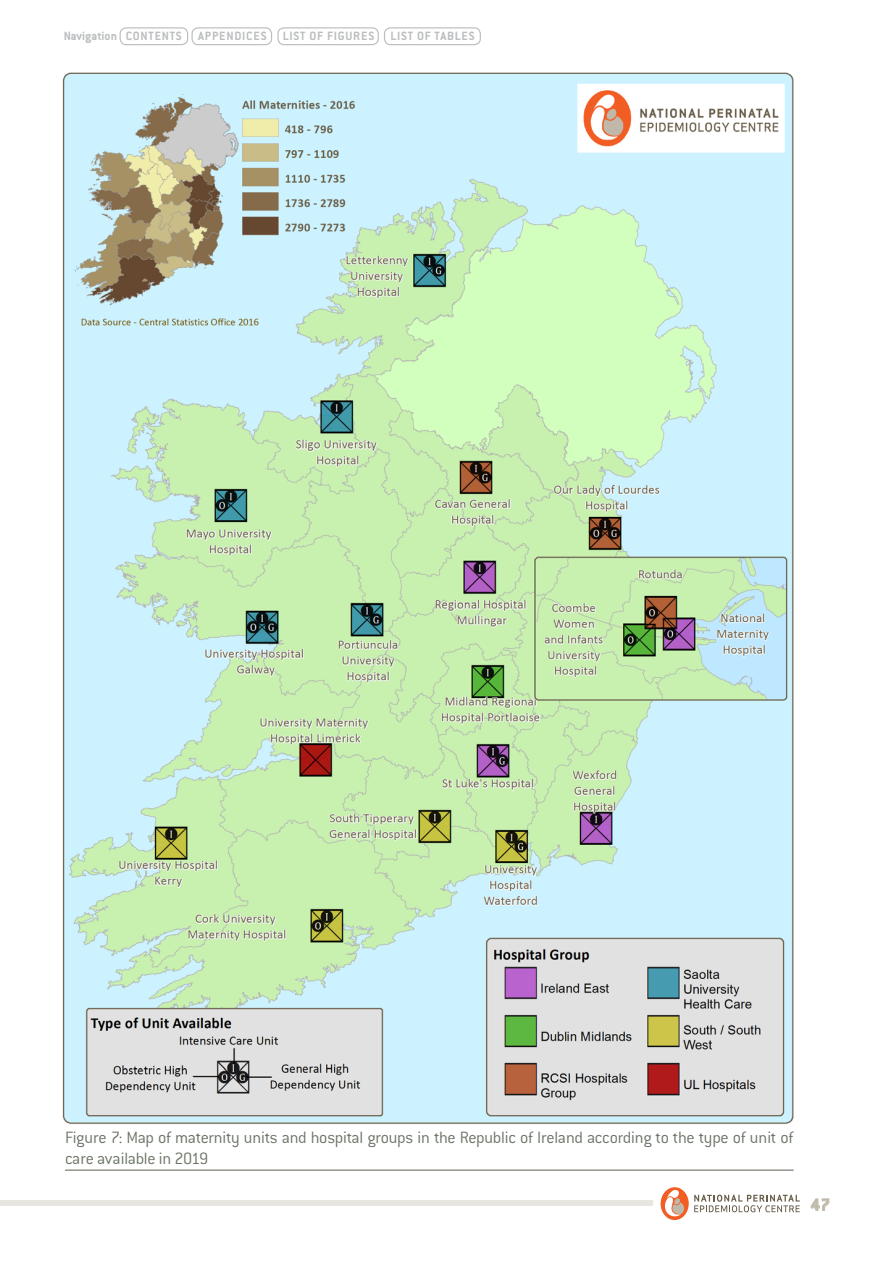
<style>
.page{position:relative;width:893px;height:1263px;background:#fff}
.page>*{position:absolute;margin:0;border:0;box-sizing:border-box;transform-origin:0 0}
.t1{font:300 18px/21.6px "Conduit ITC";letter-spacing:-.015em;color:#6c7567}
.t2{font:700 18px "Conduit ITC";color:#bfbaaa}
.t3{font:700 13.2px "Conduit ITC";letter-spacing:.06em;color:#bcbec0}
</style>
<div class="page">
<svg style="left:810px;top:1198px;width:20px;height:13px"></svg>
<div style="left:0;top:1200px;width:653px;height:6px;background:#e8e6e0"></div>
<div style="left:661px;top:1187px;width:28px;height:33px;background:#f15d22;border-radius:50%"></div>
<svg style="left:665px;top:1189px;width:19px;height:30px"></svg>
<svg style="left:694px;top:1194px;width:106px;height:18px"></svg>
<img style="left:62px;top:72px;width:732px;height:1053px">
<hr style="left:65px;top:1169px;width:729px;height:2px;background:#6c7567">
<div style="left:120px;top:27px;width:68px;height:18px;border:1px solid #bcbec0;border-radius:6px"></div>
<div style="left:191px;top:27px;width:81px;height:18px;border:1px solid #bcbec0;border-radius:6px"></div>
<div style="left:277px;top:27px;width:102px;height:18px;border:1px solid #bcbec0;border-radius:6px"></div>
<div style="left:384px;top:27px;width:97px;height:18px;border:1px solid #bcbec0;border-radius:6px"></div>
<p class="t3" style="left:64px;top:28px;width:412px">Navigation CONTENTS APPENDICES LIST OF FIGURES LIST OF TABLES</p>
<p class="t1" style="left:65px;top:1126px;width:730px">Figure 7: Map of maternity units and hospital groups in the Republic of Ireland according to the type of unit of care available in 2019</p>
<p class="t2" style="left:811px;top:1194px;width:21px">47</p>
</div>
